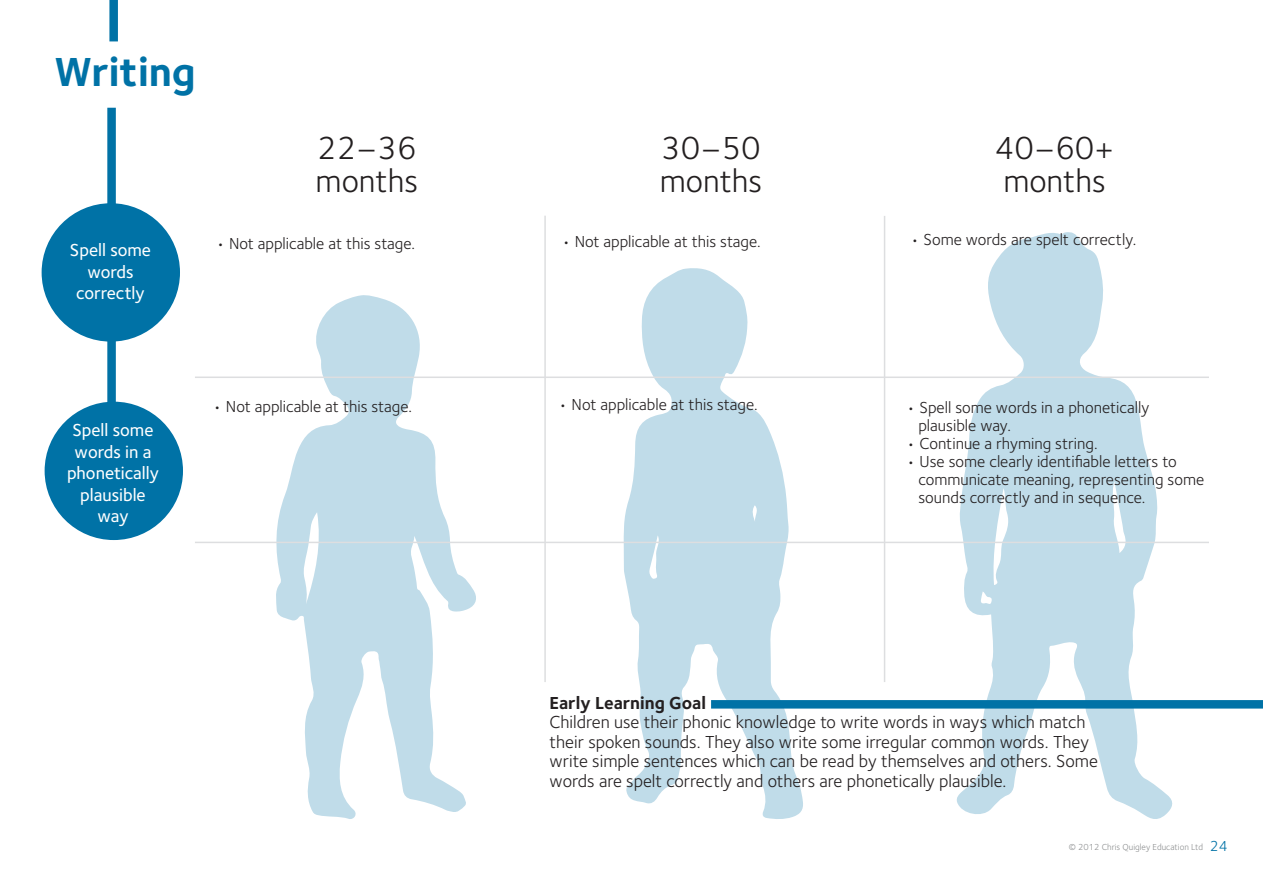
<style>
.page{position:relative;width:1263px;height:893px;background:#fff}
.page>*{position:absolute;margin:0;border:0;box-sizing:border-box;transform-origin:0 0}
.t1{font:700 42px "Foundry Sterling";color:#0072a6}
.t2{font:33px "Foundry Sterling";color:#231f20}
.t3{font:18px/19.5px "Foundry Sterling";color:#231f20}
.t4{font:500 18px/21.6px "Foundry Sterling";color:#fff}
.t5{font:700 18px "Foundry Sterling";color:#231f20}
.t6{font:16.5px "Foundry Sterling";color:#231f20}
.t7{font:15px "Foundry Sterling";color:#0072a6}
.t8{font:9px "Foundry Sterling";color:#8e9091}
</style>
<div class="page">
<hr style="left:544px;top:216px;width:2px;height:466px;background:#dddee0">
<hr style="left:884px;top:216px;width:1px;height:466px;background:#dddee0">
<svg style="left:623px;top:268px;width:181px;height:551px;fill:#c0dce9"></svg>
<svg style="left:274px;top:295px;width:204px;height:524px;fill:#c0dce9"></svg>
<svg style="left:955px;top:232px;width:219px;height:587px;fill:#c0dce9"></svg>
<div style="left:107px;top:108px;width:9px;height:423px;background:#0072a6"></div>
<div style="left:42px;top:203px;width:138px;height:139px;background:#0072a6;border-radius:50%"></div>
<hr style="left:195px;top:377px;width:1014px;height:1px;background:#dddee0">
<hr style="left:195px;top:542px;width:1014px;height:1px;background:#dddee0">
<div style="left:45px;top:402px;width:138px;height:138px;background:#0072a6;border-radius:50%"></div>
<div style="left:109px;top:0;width:9px;height:41px;background:#0072a6"></div>
<div style="left:711px;top:700px;width:552px;height:9px;background:#0072a6"></div>
<p class="t1" style="left:54px;top:43px;width:143px">Writing</p>
<p class="t4" style="left:70px;top:239px;width:83px">Spell some</p>
<p class="t4" style="left:87px;top:260px;width:48px">words</p>
<p class="t4" style="left:76px;top:282px;width:70px">correctly</p>
<p class="t2" style="left:317px;top:125px;width:101px">22–36</p>
<p class="t2" style="left:316px;top:158px;width:104px">months</p>
<p class="t6" style="left:216px;top:232px;width:201px">• Not applicable at this stage.</p>
<p class="t4" style="left:72px;top:419px;width:83px">Spell some words in a</p>
<p class="t4" style="left:67px;top:462px;width:93px;text-align:center">phonetically plausible</p>
<p class="t4" style="left:97px;top:505px;width:33px">way</p>
<p class="t6" style="left:213px;top:395px;width:201px">• Not applicable at this stage.</p>
<p class="t2" style="left:661px;top:125px;width:101px">30–50</p>
<p class="t2" style="left:660px;top:158px;width:104px">months</p>
<p class="t2" style="left:995px;top:125px;width:121px">40–60+</p>
<p class="t2" style="left:1003px;top:158px;width:104px">months</p>
<p class="t6" style="left:562px;top:229px;width:201px">• Not applicable at this stage.</p>
<p class="t6" style="left:910px;top:228px;width:227px">• Some words are spelt correctly.</p>
<p class="t6" style="left:559px;top:393px;width:201px">• Not applicable at this stage.</p>
<p class="t6" style="left:906px;top:396px;width:244px">• Spell some words in a phonetically</p>
<p class="t6" style="left:918px;top:414px;width:94px">plausible way.</p>
<p class="t6" style="left:906px;top:432px;width:193px">• Continue a rhyming string.</p>
<p class="t6" style="left:906px;top:450px;width:272px">• Use some clearly identifiable letters to</p>
<p class="t6" style="left:918px;top:468px;width:287px">communicate meaning, representing some</p>
<p class="t6" style="left:918px;top:486px;width:229px">sounds correctly and in sequence.</p>
<p class="t5" style="left:550px;top:690px;width:158px">Early Learning Goal</p>
<p class="t3" style="left:550px;top:712px;width:550px">Children use their phonic knowledge to write words in ways which match their spoken sounds. They also write some irregular common words. They write simple sentences which can be read by themselves and others. Some words are spelt correctly and others are phonetically plausible.</p>
<p class="t8" style="left:1069px;top:841px;width:136px">© 2012 Chris Quigley Education Ltd</p>
<p class="t7" style="left:1210px;top:835px;width:19px">24</p>
</div>
